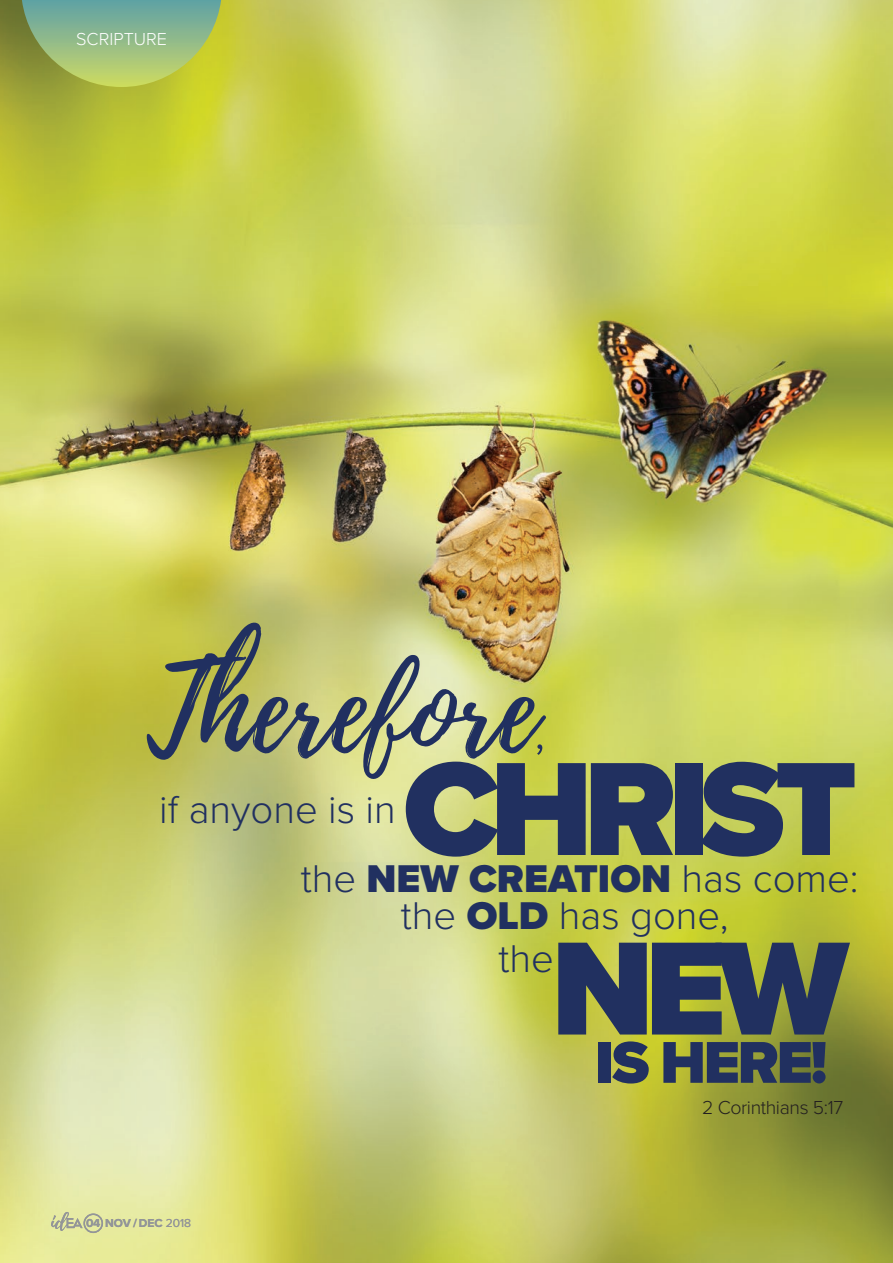
<style>
.page{position:relative;width:893px;height:1263px;background:#fff}
.page>*{position:absolute;margin:0;border:0;box-sizing:border-box;transform-origin:0 0}
.t1{font:900 137.7px "Proxima Nova";letter-spacing:-.07em;color:#213060}
.t2{font:121.5px "Playlist Script";color:#213060}
.t3{font:900 61.05px "Proxima Nova";letter-spacing:-.04em;color:#213060}
.t4{font:300 52.2px "Proxima Nova";color:#213060}
.t5{font:300 40.05px "Proxima Nova";color:#213060}
.Body_-_indented{font:300 19.5px "Proxima Nova";letter-spacing:-.02em;color:#231f20}
.t6{font:300 18px "Proxima Nova";color:#fff}
.t7{font:700 12px "Proxima Nova";color:#939598}
.s1{font-weight:900}
.s2{font-weight:400}
</style>
<div class="page">
<img style="left:0;top:0;width:893px;height:1263px">
<svg style="left:22px;top:0;width:199px;height:87px;background:#93b675"></svg>
<svg style="left:51px;top:1212px;width:52px;height:21px"></svg>
<p class="t6" style="left:76px;top:26px;width:92px">SCRIPTURE</p>
<p class="t2" style="left:147px;top:622px;width:392px">Therefore</p>
<p class="t4" style="left:534px;top:692px;width:13px">,</p>
<p class="t1" style="left:403px;top:706px;width:455px">CHRIST</p>
<p class="t5" style="left:159px;top:779px;width:238px">if anyone is in</p>
<p class="t5" style="left:301px;top:849px;width:559px">the <span class="s1">NEW CREATION</span> has come:</p>
<p class="t5" style="left:401px;top:885px;width:329px">the <span class="s1">OLD</span> has gone,</p>
<p class="t5" style="left:498px;top:929px;width:57px">the</p>
<p class="t1" style="left:551px;top:886px;width:299px">NEW</p>
<p class="t3" style="left:595px;top:1017px;width:234px">IS HERE!</p>
<p class="t7" style="left:86px;top:1214px;width:107px">04 NOV / DEC <span class="s2">2018</span></p>
<p class="Body_-_indented" style="left:702px;top:1093px;width:143px">2 Corinthians 5:17</p>
</div>
